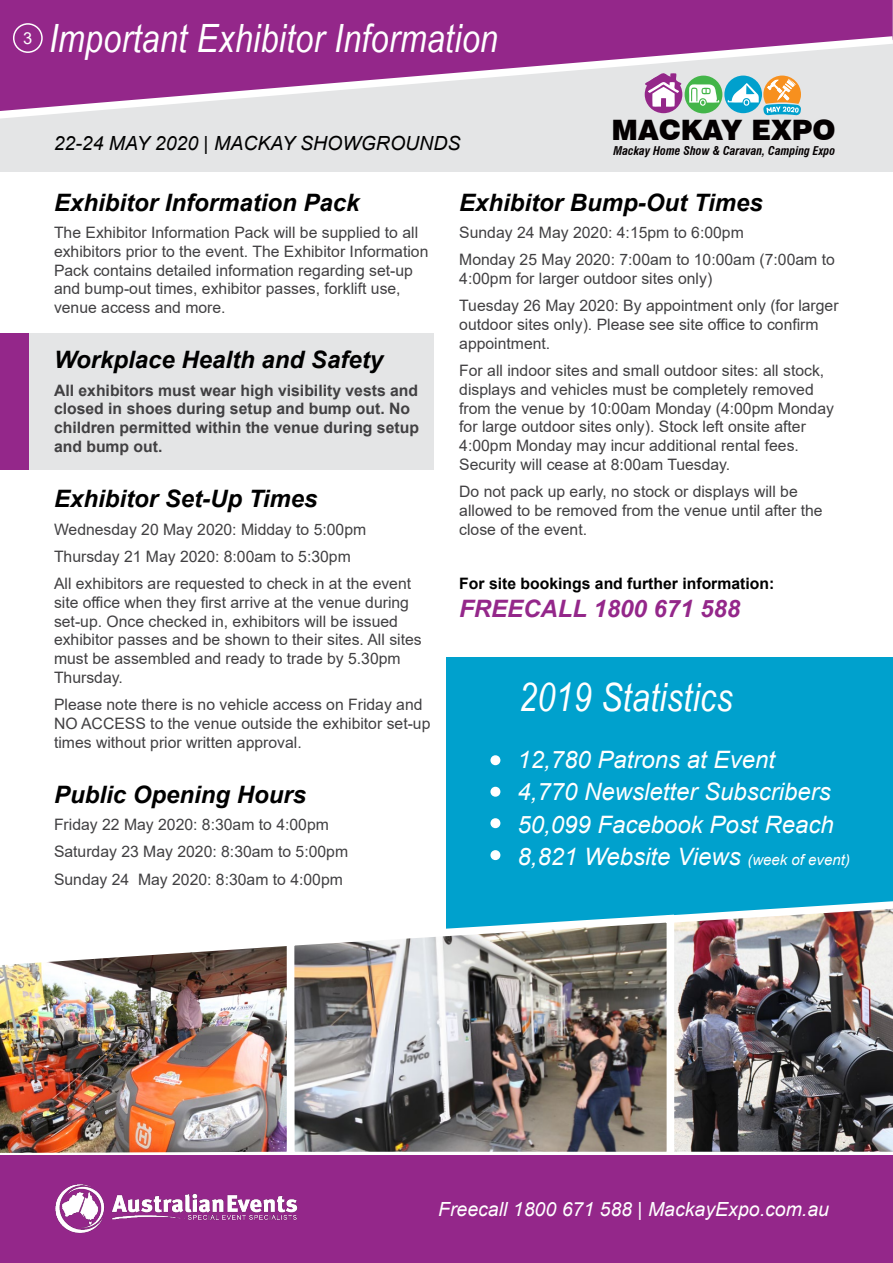
<style>
.page{position:relative;width:893px;height:1263px;background:#fff}
.page>*{position:absolute;margin:0;border:0;box-sizing:border-box;transform-origin:0 0}
.t1{font:italic 39px "Arial Narrow";letter-spacing:.01em;color:#fff}
.t2{font:900 28.2px "Swiss 721 BT";color:#040001}
.t3{font:italic 700 24px "Arial";color:#000}
.t4{font:italic 24px/32.5px "Arial";color:#fff}
.t5{font:italic 700 24px "Arial";color:#94278a}
.t6{font:italic 19.5px "Arial";color:#fff}
.t7{font:italic 19.5px "Arial";color:#000}
.t8{font:16.5px "Arial";color:#fff}
.t9{font:15.75px/18.8px "Arial";color:#414042}
.t10{font:700 15.75px/18.8px "Arial";color:#414042}
.t11{font:700 15.75px "Arial";color:#000}
.t12{font:italic 700 condensed 11.85px "Swiss 721 BT";color:#040001}
.s1{font-size:15px}
</style>
<div class="page">
<div style="left:0;top:0;width:893px;height:171px;background:#e4e5e6"></div>
<div style="left:0;top:0;width:893px;height:32px;background:#94278a"></div>
<svg style="left:0;top:32px;width:893px;height:87px"></svg>
<div style="left:645px;top:76px;width:37px;height:37px;background:#942789;border-radius:50%"></div>
<div style="left:685px;top:76px;width:37px;height:37px;background:#43b549;border-radius:50%"></div>
<svg style="left:724px;top:76px;width:38px;height:37px"></svg>
<svg style="left:645px;top:73px;width:36px;height:34px"></svg>
<svg style="left:689px;top:84px;width:30px;height:23px"></svg>
<svg style="left:728px;top:76px;width:73px;height:39px"></svg>
<div style="left:29px;top:334px;width:405px;height:136px;background:#e4e5e6"></div>
<div style="left:446px;top:657px;width:447px;height:327px;background:#00a1cd"></div>
<div style="left:0;top:334px;width:29px;height:136px;background:#94278a"></div>
<img style="left:0;top:946px;width:283px;height:207px">
<img style="left:678px;top:901px;width:215px;height:251px">
<img style="left:283px;top:914px;width:395px;height:238px">
<div style="left:0;top:1155px;width:893px;height:108px;background:#94278a"></div>
<img style="left:55px;top:1184px;width:243px;height:49px">
<div style="left:491px;top:756px;width:9px;height:8px;background:#fff;border-radius:50%"></div>
<div style="left:490px;top:755px;width:10px;height:10px;border:2px solid #fff;border-radius:50%"></div>
<div style="left:491px;top:787px;width:9px;height:9px;background:#fff;border-radius:50%"></div>
<div style="left:490px;top:787px;width:10px;height:10px;border:2px solid #fff;border-radius:50%"></div>
<div style="left:491px;top:819px;width:9px;height:8px;background:#fff;border-radius:50%"></div>
<div style="left:490px;top:818px;width:10px;height:10px;border:2px solid #fff;border-radius:50%"></div>
<div style="left:491px;top:851px;width:9px;height:8px;background:#fff;border-radius:50%"></div>
<div style="left:490px;top:850px;width:10px;height:10px;border:2px solid #fff;border-radius:50%"></div>
<div style="left:13px;top:23px;width:30px;height:30px;border:2px solid #fff;border-radius:50%"></div>
<p class="t8" style="left:23px;top:27px;width:11px">3</p>
<h1 class="t1" style="left:49px;top:11px;width:450px">Important Exhibitor Information</h1>
<p class="t7" style="left:54px;top:131px;width:408px">22-24 MAY 2020 | MACKAY SHOWGROUNDS</p>
<h2 class="t2" style="left:611px;top:113px;width:226px">MACKAY EXPO</h2>
<p class="t12" style="left:614px;top:143px;width:223px">Mackay Home Show &amp; Caravan, Camping Expo</p>
<h3 class="t3" style="left:54px;top:187px;width:307px">Exhibitor Information Pack</h3>
<p class="t9" style="left:54px;top:223px;width:376px">The Exhibitor Information Pack will be supplied to all exhibitors prior to the event. The Exhibitor Information Pack contains detailed information regarding set-up and bump-out times, exhibitor passes, forklift use, venue access and more.</p>
<h3 class="t3" style="left:54px;top:344px;width:330px">Workplace Health and Safety</h3>
<p class="t10" style="left:54px;top:381px;width:366px">All exhibitors must wear high visibility vests and closed in shoes during setup and bump out. No children permitted within the venue during setup and bump out.</p>
<h3 class="t3" style="left:54px;top:483px;width:265px">Exhibitor Set-Up Times</h3>
<p class="t9" style="left:54px;top:515px;width:359px;line-height:27.3px">Wednesday 20 May 2020: Midday to 5:00pm<br>Thursday 21 May 2020: 8:00am to 5:30pm<br>All exhibitors are requested to check in at the event</p>
<p class="t9" style="left:54px;top:593px;width:369px">site office when they first arrive at the venue during set-up. Once checked in, exhibitors will be issued exhibitor passes and be shown to their sites. All sites must be assembled and ready to trade by 5.30pm Thursday.</p>
<p class="t9" style="left:54px;top:695px;width:378px">Please note there is no vehicle access on Friday and<br>NO ACCESS to the venue outside the exhibitor set-up times without prior written approval.</p>
<h3 class="t3" style="left:54px;top:778px;width:254px">Public Opening Hours</h3>
<p class="t9" style="left:54px;top:811px;width:296px;line-height:27.3px">Friday 22 May 2020: 8:30am to 4:00pm<br>Saturday 23 May 2020: 8:30am to 5:00pm<br>Sunday 24 May 2020: 8:30am to 4:00pm</p>
<h3 class="t3" style="left:459px;top:187px;width:305px">Exhibitor Bump-Out Times</h3>
<p class="t9" style="left:459px;top:219px;width:377px;line-height:27.3px">Sunday 24 May 2020: 4:15pm to 6:00pm<br>Monday 25 May 2020: 7:00am to 10:00am (7:00am to</p>
<p class="t9" style="left:459px;top:265px;width:381px;line-height:27.3px">4:00pm for larger outdoor sites only)<br>Tuesday 26 May 2020: By appointment only (for larger</p>
<p class="t9" style="left:459px;top:315px;width:361px">outdoor sites only). Please see site office to confirm appointment.</p>
<p class="t9" style="left:459px;top:361px;width:376px">For all indoor sites and small outdoor sites: all stock, displays and vehicles must be completely removed from the venue by 10:00am Monday (4:00pm Monday for large outdoor sites only). Stock left onsite after 4:00pm Monday may incur additional rental fees.<br>Security will cease at 8:00am Tuesday.</p>
<p class="t9" style="left:459px;top:482px;width:365px">Do not pack up early, no stock or displays will be allowed to be removed from the venue until after the close of the event.</p>
<p class="t11" style="left:459px;top:572px;width:317px">For site bookings and further information:</p>
<h3 class="t5" style="left:459px;top:593px;width:283px">FREECALL 1800 671 588</h3>
<h1 class="t1" style="left:519px;top:670px;width:215px">2019 Statistics</h1>
<h3 class="t4" style="left:517px;top:743px;width:334px">12,780 Patrons at Event<br>4,770 Newsletter Subscribers<br>50,099 Facebook Post Reach<br>8,821 Website Views <span class="s1">(week of event)</span></h3>
<p class="t6" style="left:438px;top:1196px;width:392px">Freecall 1800 671 588 | MackayExpo.com.au</p>
</div>
